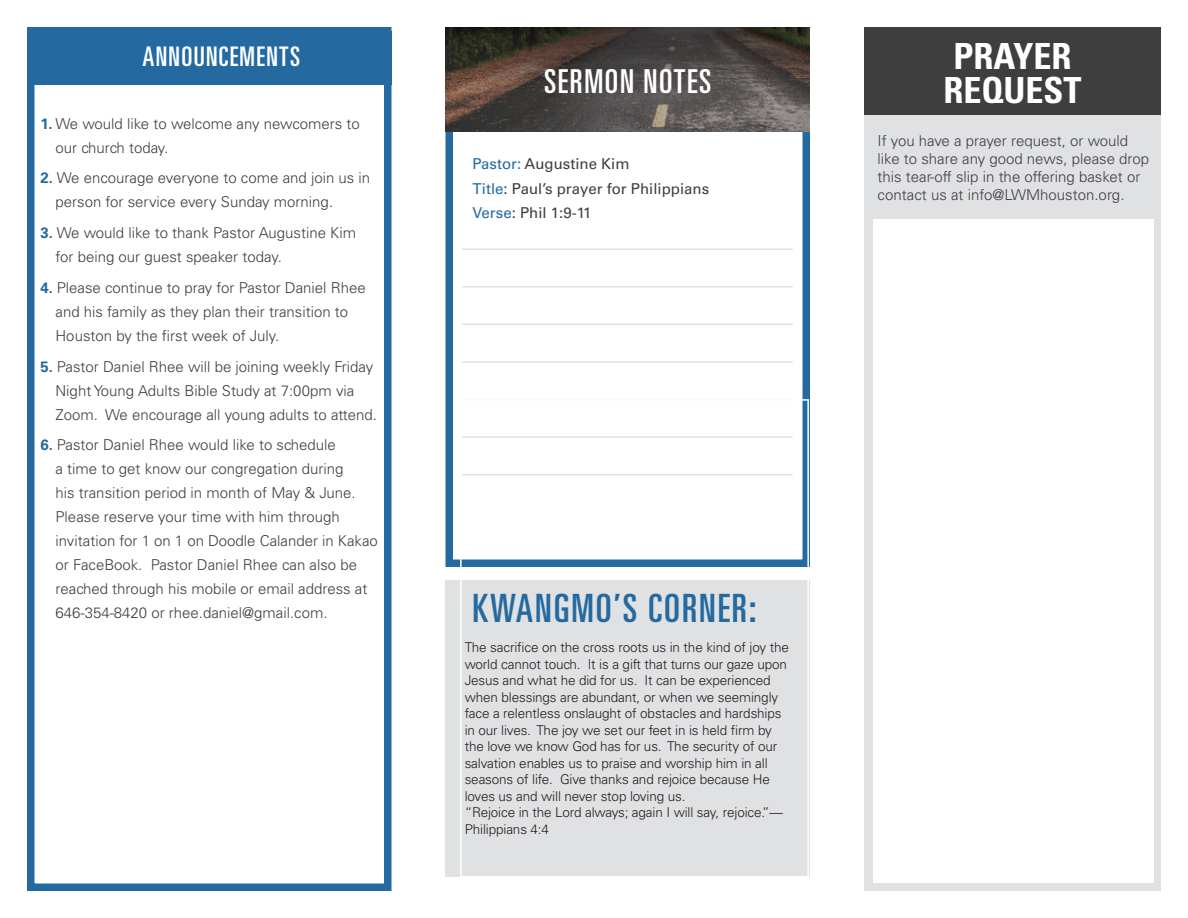
<style>
.page{position:relative;width:1188px;height:918px;background:#fff}
.page>*{position:absolute;margin:0;border:0;box-sizing:border-box;transform-origin:0 0}
.t1{font:ultra-condensed 39px "Univers LT Std";letter-spacing:.05em;color:#246aa0}
.t2{font:700 condensed 36px "Univers LT Std";color:#fff}
.t3{font:ultra-condensed 33px "Univers LT Std";letter-spacing:.05em;color:#fff}
.t4{font:ultra-condensed 27px "Univers LT Std";letter-spacing:.05em;color:#fff}
.t5{font:300 15px/24px "Univers LT Std";color:#3e3e3f}
.t6{font:15px "Univers LT Std";color:#3e3e3f}
.t7{font:300 13.5px/16.5px "Univers LT Std";letter-spacing:-.01em;color:#231f20}
.s1{font-weight:700;color:#246aa0}
.s2{color:#246aa0}
</style>
<div class="page">
<div style="left:27px;top:31px;width:365px;height:54px;background:#246aa0"></div>
<div style="left:27px;top:27px;width:365px;height:864px;border:8px solid #246aa0"></div>
<div style="left:446px;top:27px;width:364px;height:540px;border:8px solid #246aa0"></div>
<hr style="left:462px;top:248px;width:331px;height:2px;background:#e0e1e3">
<hr style="left:462px;top:286px;width:331px;height:1px;background:#e0e1e3">
<hr style="left:462px;top:324px;width:331px;height:1px;background:#e0e1e3">
<hr style="left:462px;top:361px;width:331px;height:2px;background:#e0e1e3">
<hr style="left:462px;top:436px;width:331px;height:2px;background:#e0e1e3">
<hr style="left:462px;top:474px;width:331px;height:1px;background:#e0e1e3">
<div style="left:864px;top:115px;width:297px;height:776px;background:#e0e1e3"></div>
<div style="left:864px;top:27px;width:297px;height:88px;background:#3e3e3f"></div>
<div style="left:873px;top:219px;width:280px;height:664px;background:#fff"></div>
<svg style="left:446px;top:27px;width:364px;height:104px;background:#4d4642"></svg>
<div style="left:446px;top:580px;width:364px;height:298px;background:#e0e1e3"></div>
<div style="left:460px;top:399px;width:349px;height:479px;border:2px solid #fff"></div>
<p class="t4" style="left:142px;top:41px;width:159px">ANNOUNCEMENTS</p>
<p class="t5" style="left:56px;top:111px;width:306px;text-indent:-15px"><span class="s1">1.</span> We would like to welcome any newcomers to our church today.</p>
<p class="t5" style="left:56px;top:166px;width:316px;text-indent:-15px"><span class="s1">2.</span> We encourage everyone to come and join us in person for service every Sunday morning.</p>
<p class="t5" style="left:56px;top:221px;width:302px;text-indent:-15px"><span class="s1">3.</span> We would like to thank Pastor Augustine Kim for being our guest speaker today.</p>
<p class="t5" style="left:56px;top:275px;width:312px;text-indent:-15px"><span class="s1">4.</span> Please continue to pray for Pastor Daniel Rhee and his family as they plan their transition to<br>Houston by the first week of July.</p>
<p class="t5" style="left:56px;top:354px;width:323px;text-indent:-15px"><span class="s1">5.</span> Pastor Daniel Rhee will be joining weekly Friday<br>Night Young Adults Bible Study at 7:00pm via<br>Zoom. We encourage all young adults to attend.</p>
<p class="t5" style="left:56px;top:433px;width:324px;text-indent:-15px"><span class="s1">6.</span> Pastor Daniel Rhee would like to schedule<br>a time to get know our congregation during<br>his transition period in month of May &amp; June.<br>Please reserve your time with him through invitation for 1 on 1 on Doodle Calander in Kakao or FaceBook. Pastor Daniel Rhee can also be reached through his mobile or email address at 646-354-8420 or rhee.daniel@gmail.com.</p>
<p class="t3" style="left:544px;top:63px;width:169px">SERMON NOTES</p>
<p class="t6" style="left:472px;top:155px;width:159px"><span class="s2">Pastor:</span> Augustine Kim</p>
<p class="t6" style="left:472px;top:179px;width:238px"><span class="s2">Title</span>: Paul’s prayer for Philippians</p>
<p class="t6" style="left:472px;top:204px;width:120px"><span class="s2">Verse</span>: Phil 1:9-11</p>
<p class="t1" style="left:472px;top:586px;width:285px">KWANGMO’S CORNER:</p>
<p class="t7" style="left:465px;top:639px;width:326px">The sacrifice on the cross roots us in the kind of joy the world cannot touch. It is a gift that turns our gaze upon Jesus and what he did for us. It can be experienced when blessings are abundant, or when we seemingly face a relentless onslaught of obstacles and hardships in our lives. The joy we set our feet in is held firm by the love we know God has for us. The security of our salvation enables us to praise and worship him in all seasons of life. Give thanks and rejoice because He loves us and will never stop loving us.</p>
<p class="t7" style="left:465px;top:804px;width:320px">“Rejoice in the Lord always; again I will say, rejoice.”—<br>Philippians 4:4</p>
<p class="t2" style="left:953px;top:34px;width:120px">PRAYER</p>
<p class="t2" style="left:943px;top:68px;width:140px">REQUEST</p>
<p class="t5" style="left:878px;top:132px;width:273px;line-height:18px">If you have a prayer request, or would like to share any good news, please drop this tear-off slip in the offering basket or contact us at info@LWMhouston.org.</p>
</div>
